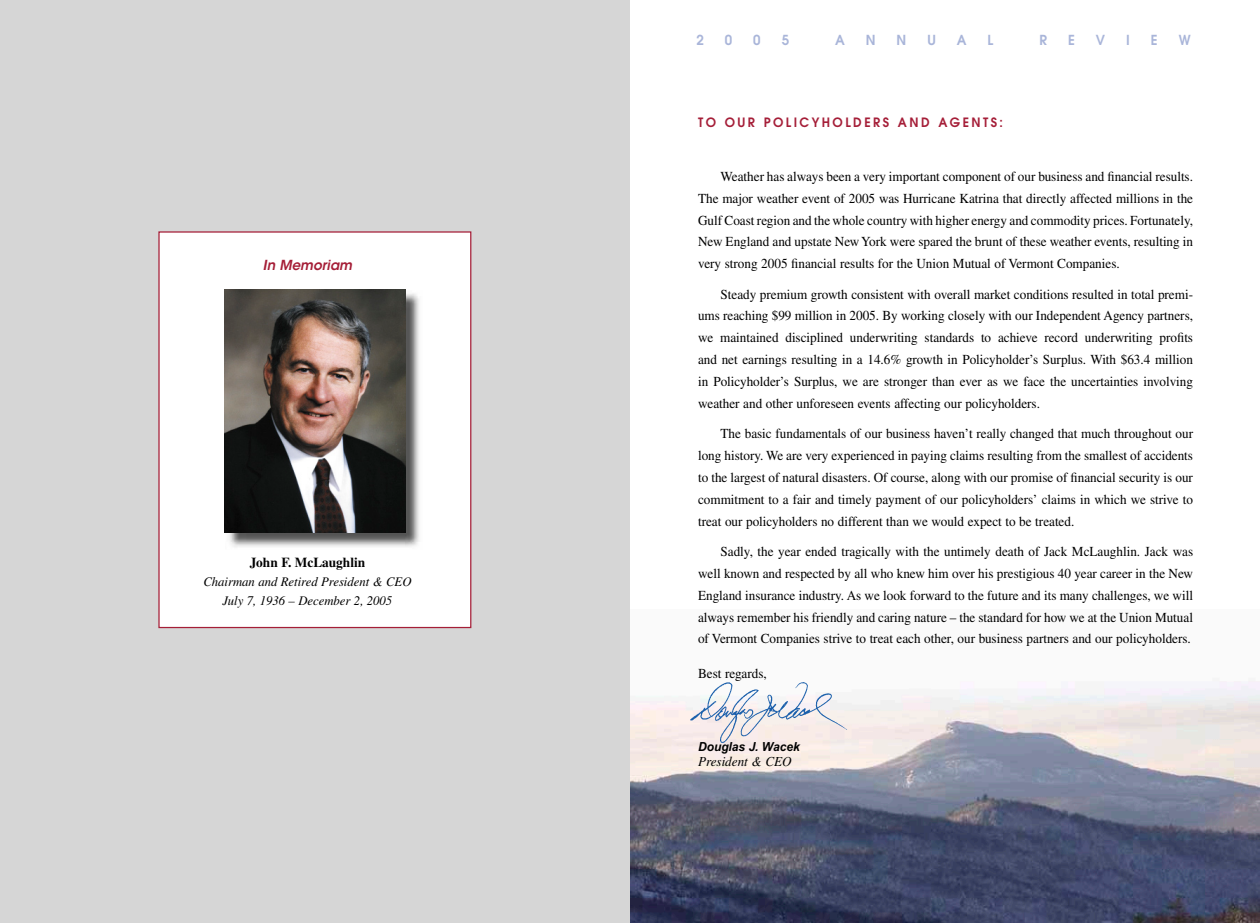
<style>
.page{position:relative;width:1260px;height:923px;background:#fff}
.page>*{position:absolute;margin:0;border:0;box-sizing:border-box;transform-origin:0 0}
.t1{font:13.75px/21.9px "Times LT Std";color:#000;text-align:justify;scale:.96 1}
.t2{font:700 13.75px "Times LT Std";color:#000}
.t3{font:600 13.75px "Avant Garde";color:#a9b5d9;scale:.96 1}
.t4{font:italic 13.75px "Times LT Std";color:#000;scale:.96 1}
.t5{font:italic 600 13.75px "ITC Avant Garde Std";color:#a51e37}
.t6{font:italic 13.12px/19.4px "Times LT Std";color:#000;text-align:center}
.t7{font:600 12.75px "Avant Garde";letter-spacing:.2em;color:#a51e38;scale:.96 1}
.t8{font:italic 700 12.5px "Arial";color:#000;scale:.96 1}
</style>
<div class="page">
<div style="left:0;top:0;width:630px;height:922px;background:#d6d6d6"></div>
<div style="left:159px;top:232px;width:312px;height:395px;background:#fff"></div>
<div style="left:158px;top:231px;width:313px;height:397px;border:1px solid #a51e37"></div>
<img style="left:225px;top:290px;width:194px;height:257px">
<img style="left:225px;top:289px;width:180px;height:243px">
<img style="left:630px;top:681px;width:629px;height:241px">
<img style="left:685px;top:681px;width:162px;height:62px">
<p class="t5" style="left:263px;top:256px;width:91px">In Memoriam</p>
<p class="t2" style="left:250px;top:554px;width:117px">John F. McLaughlin</p>
<p class="t6" style="left:203px;top:571px;width:210px">Chairman and Retired President &amp; CEO<br>July 7, 1936 – December 2, 2005</p>
<p class="t3" style="left:697px;top:31px;width:9px">2</p>
<p class="t3" style="left:725px;top:31px;width:9px">0</p>
<p class="t3" style="left:753px;top:31px;width:9px">0</p>
<p class="t3" style="left:782px;top:31px;width:9px">5</p>
<p class="t3" style="left:835px;top:31px;width:12px">A</p>
<p class="t3" style="left:866px;top:31px;width:12px">N</p>
<p class="t3" style="left:897px;top:31px;width:12px">N</p>
<p class="t3" style="left:927px;top:31px;width:10px">U</p>
<p class="t3" style="left:957px;top:31px;width:12px">A</p>
<p class="t3" style="left:988px;top:31px;width:8px">L</p>
<p class="t3" style="left:1039px;top:31px;width:9px">R</p>
<p class="t3" style="left:1068px;top:31px;width:9px">E</p>
<p class="t3" style="left:1096px;top:31px;width:11px">V</p>
<p class="t3" style="left:1126px;top:31px;width:5px">I</p>
<p class="t3" style="left:1151px;top:31px;width:9px">E</p>
<p class="t3" style="left:1179px;top:31px;width:14px">W</p>
<p class="t7" style="left:698px;top:114px;width:319px">TO OUR POLICYHOLDERS AND AGENTS:</p>
<p class="t1" style="left:698px;top:165px;width:517px;text-indent:23px">Weather has always been a very important component of our business and financial results.<br>The major weather event of 2005 was Hurricane Katrina that directly affected millions in the Gulf Coast region and the whole country with higher energy and commodity prices. Fortunately, New England and upstate New York were spared the brunt of these weather events, resulting in very strong 2005 financial results for the Union Mutual of Vermont Companies.</p>
<p class="t1" style="left:698px;top:283px;width:517px;text-indent:23px">Steady premium growth consistent with overall market conditions resulted in total premi&shy;ums reaching $99 million in 2005. By working closely with our Independent Agency partners, we maintained disciplined underwriting standards to achieve record underwriting profits and net earnings resulting in a 14.6% growth in Policyholder’s Surplus. With $63.4 million in Policyholder’s Surplus, we are stronger than ever as we face the uncertainties involving weather and other unforeseen events affecting our policyholders.</p>
<p class="t1" style="left:698px;top:422px;width:517px;text-indent:23px">The basic fundamentals of our business haven’t really changed that much throughout our long history. We are very experienced in paying claims resulting from the smallest of accidents to the largest of natural disasters. Of course, along with our promise of financial security is our commitment to a fair and timely payment of our policyholders’ claims in which we strive to treat our policyholders no different than we would expect to be treated.</p>
<p class="t1" style="left:698px;top:540px;width:517px;text-indent:23px">Sadly, the year ended tragically with the untimely death of Jack McLaughlin. Jack was well known and respected by all who knew him over his prestigious 40 year career in the New England insurance industry. As we look forward to the future and its many challenges, we will always remember his friendly and caring nature – the standard for how we at the Union Mutual of Vermont Companies strive to treat each other, our business partners and our policyholders.</p>
<p class="t1" style="left:698px;top:662px;width:73px">Best regards,</p>
<p class="t8" style="left:698px;top:739px;width:107px">Douglas J. Wacek</p>
<p class="t4" style="left:698px;top:753px;width:99px">President &amp; CEO</p>
</div>
